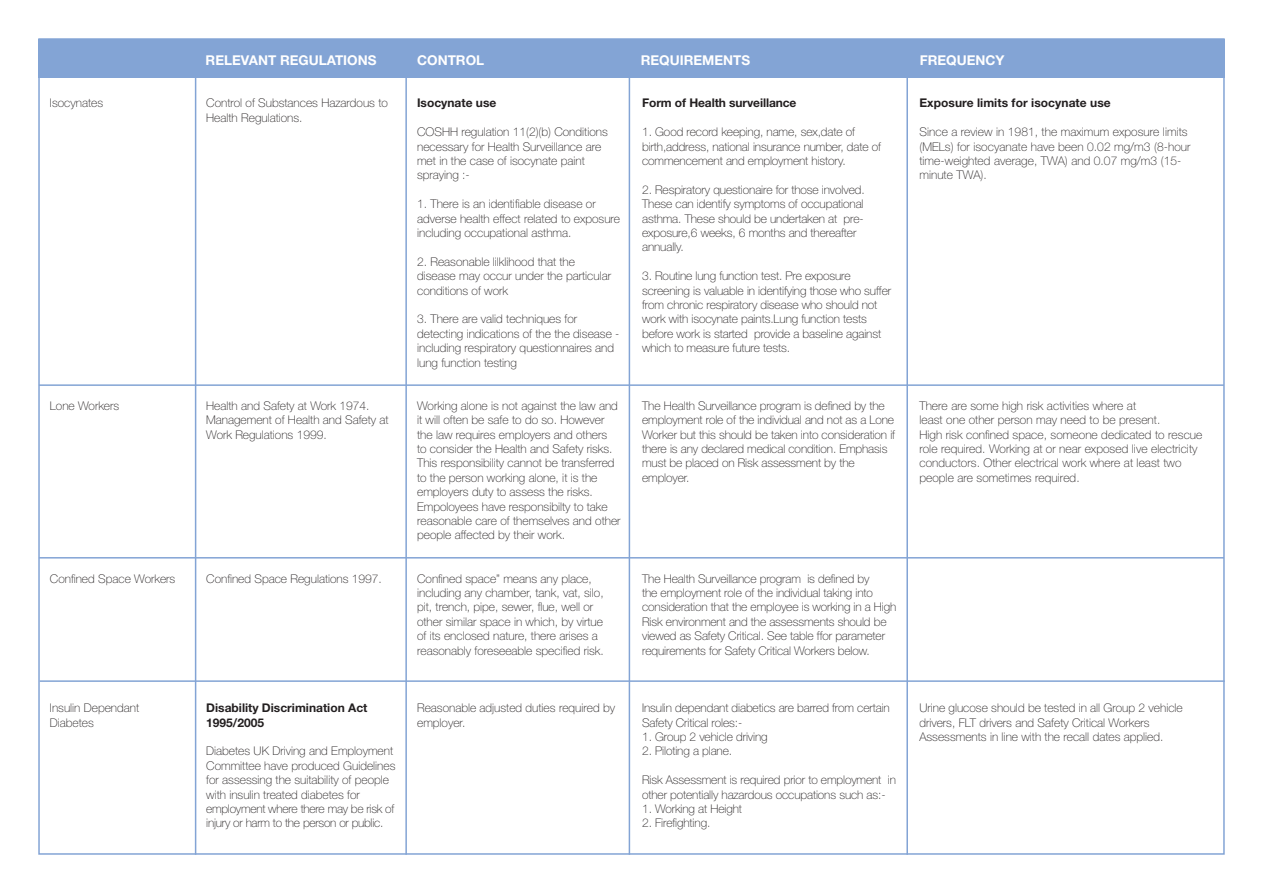
<style>
.page{position:relative;width:1263px;height:893px;background:#fff}
.page>*{position:absolute;margin:0;border:0;box-sizing:border-box;transform-origin:0 0}
.t1{font:700 13.5px "Helvetica Neue";color:#fff}
.t2{font:100 12px/14.4px "Helvetica Neue";color:#231f20}
.t3{font:700 12px/14.4px "Helvetica Neue";color:#231f20}
</style>
<div class="page">
<div style="left:38px;top:39px;width:1187px;height:39px;background:#83a4d5"></div>
<hr style="left:195px;top:62px;width:1px;height:793px;background:#83a4d5">
<hr style="left:405px;top:62px;width:2px;height:793px;background:#83a4d5">
<hr style="left:629px;top:62px;width:1px;height:793px;background:#83a4d5">
<hr style="left:906px;top:62px;width:2px;height:793px;background:#83a4d5">
<hr style="left:39px;top:384px;width:1185px;height:2px;background:#83a4d5">
<hr style="left:39px;top:557px;width:1185px;height:2px;background:#83a4d5">
<hr style="left:40px;top:680px;width:1185px;height:2px;background:#83a4d5">
<p class="t1" style="left:206px;top:52px;width:172px">RELEVANT REGULATIONS</p>
<p class="t1" style="left:417px;top:52px;width:69px">CONTROL</p>
<p class="t1" style="left:641px;top:52px;width:111px">REQUIREMENTS</p>
<p class="t1" style="left:920px;top:52px;width:86px">FREQUENCY</p>
<p class="t2" style="left:50px;top:96px;width:55px">Isocynates</p>
<p class="t2" style="left:50px;top:398px;width:71px">Lone Workers</p>
<p class="t2" style="left:50px;top:571px;width:127px">Confined Space Workers</p>
<p class="t2" style="left:206px;top:96px;width:183px">Control of Substances Hazardous to<br>Health Regulations.</p>
<p class="t2" style="left:206px;top:398px;width:184px">Health and Safety at Work 1974.<br>Management of Health and Safety at<br>Work Regulations 1999.</p>
<p class="t2" style="left:206px;top:571px;width:177px">Confined Space Regulations 1997.</p>
<p class="t3" style="left:417px;top:96px;width:81px">Isocynate use</p>
<p class="t2" style="left:417px;top:125px;width:192px">COSHH regulation 11(2)(b) Conditions necessary for Health Surveillance are met in the case of isocynate paint spraying :-</p>
<p class="t2" style="left:417px;top:197px;width:205px">1. There is an identifiable disease or adverse health effect related to exposure including occupational asthma.</p>
<p class="t2" style="left:417px;top:254px;width:195px">2. Reasonable lilklihood that the disease may occur under the particular conditions of work</p>
<p class="t2" style="left:417px;top:312px;width:204px">3. There are valid techniques for detecting indications of the the disease - including respiratory questionnaires and lung function testing</p>
<p class="t2" style="left:417px;top:398px;width:205px">Working alone is not against the law and it will often be safe to do so. However the law requires employers and others<br>to consider the Health and Safety risks.<br>This responsibility cannot be transferred to the person working alone, it is the employers duty to assess the risks.<br>Empoloyees have responsibilty to take reasonable care of themselves and other people affected by their work.</p>
<p class="t2" style="left:417px;top:571px;width:188px">Confined space” means any place, including any chamber, tank, vat, silo, pit, trench, pipe, sewer, flue, well or other similar space in which, by virtue of its enclosed nature, there arises a reasonably foreseeable specified risk.</p>
<p class="t3" style="left:642px;top:96px;width:156px">Form of Health surveillance</p>
<p class="t2" style="left:642px;top:125px;width:240px">1. Good record keeping, name, sex,date of birth,address, national insurance number, date of commencement and employment history.</p>
<p class="t2" style="left:642px;top:182px;width:224px">2. Respiratory questionaire for those involved.<br>These can identify symptoms of occupational asthma. These should be undertaken at pre&shy;exposure,6 weeks, 6 months and thereafter annually.</p>
<p class="t2" style="left:642px;top:269px;width:251px">3. Routine lung function test. Pre exposure screening is valuable in identifying those who suffer from chronic respiratory disease who should not work with isocynate paints.Lung function tests before work is started provide a baseline against which to measure future tests.</p>
<p class="t2" style="left:642px;top:398px;width:254px">The Health Surveillance program is defined by the employment role of the individual and not as a Lone Worker but this should be taken into consideration if there is any declared medical condition. Emphasis must be placed on Risk assessment by the employer.</p>
<p class="t2" style="left:642px;top:571px;width:256px">The Health Surveillance program is defined by<br>the employment role of the individual taking into consideration that the employee is working in a High Risk environment and the assessments should be viewed as Safety Critical. See table ffor parameter requirements for Safety Critical Workers below.</p>
<p class="t3" style="left:919px;top:96px;width:193px">Exposure limits for isocynate use</p>
<p class="t2" style="left:919px;top:125px;width:273px">Since a review in 1981, the maximum exposure limits (MELs) for isocyanate have been 0.02 mg/m3 (8-hour time-weighted average, TWA) and 0.07 mg/m3 (15- minute TWA).</p>
<p class="t2" style="left:919px;top:398px;width:285px">There are some high risk activities where at<br>least one other person may need to be present.<br>High risk confined space, someone dedicated to rescue role required. Working at or near exposed live electricity conductors. Other electrical work where at least two people are sometimes required.</p>
<p class="t2" style="left:50px;top:701px;width:91px">Insulin Dependant<br>Diabetes</p>
<p class="t3" style="left:206px;top:700px;width:163px">Disability Discrimination Act<br>1995/2005</p>
<p class="t2" style="left:206px;top:744px;width:191px">Diabetes UK Driving and Employment Committee have produced Guidelines for assessing the suitability of people with insulin treated diabetes for employment where there may be risk of injury or harm to the person or public.</p>
<p class="t2" style="left:417px;top:701px;width:199px">Reasonable adjusted duties required by employer.</p>
<p class="t2" style="left:642px;top:701px;width:249px">Insulin dependant diabetics are barred from certain<br>Safety Critical roles:-</p>
<p class="t2" style="left:642px;top:729px;width:127px">1. Group 2 vehicle driving</p>
<p class="t2" style="left:642px;top:744px;width:92px">2. Piloting a plane.</p>
<p class="t2" style="left:642px;top:773px;width:255px">Risk Assessment is required prior to employment in other potentially hazardous occupations such as:-</p>
<p class="t2" style="left:642px;top:801px;width:101px">1. Working at Height</p>
<p class="t2" style="left:642px;top:816px;width:70px">2. Firefighting.</p>
<p class="t2" style="left:919px;top:701px;width:265px">Urine glucose should be tested in all Group 2 vehicle drivers, FLT drivers and Safety Critical Workers<br>Assessments in line with the recall dates applied.</p>
</div>
